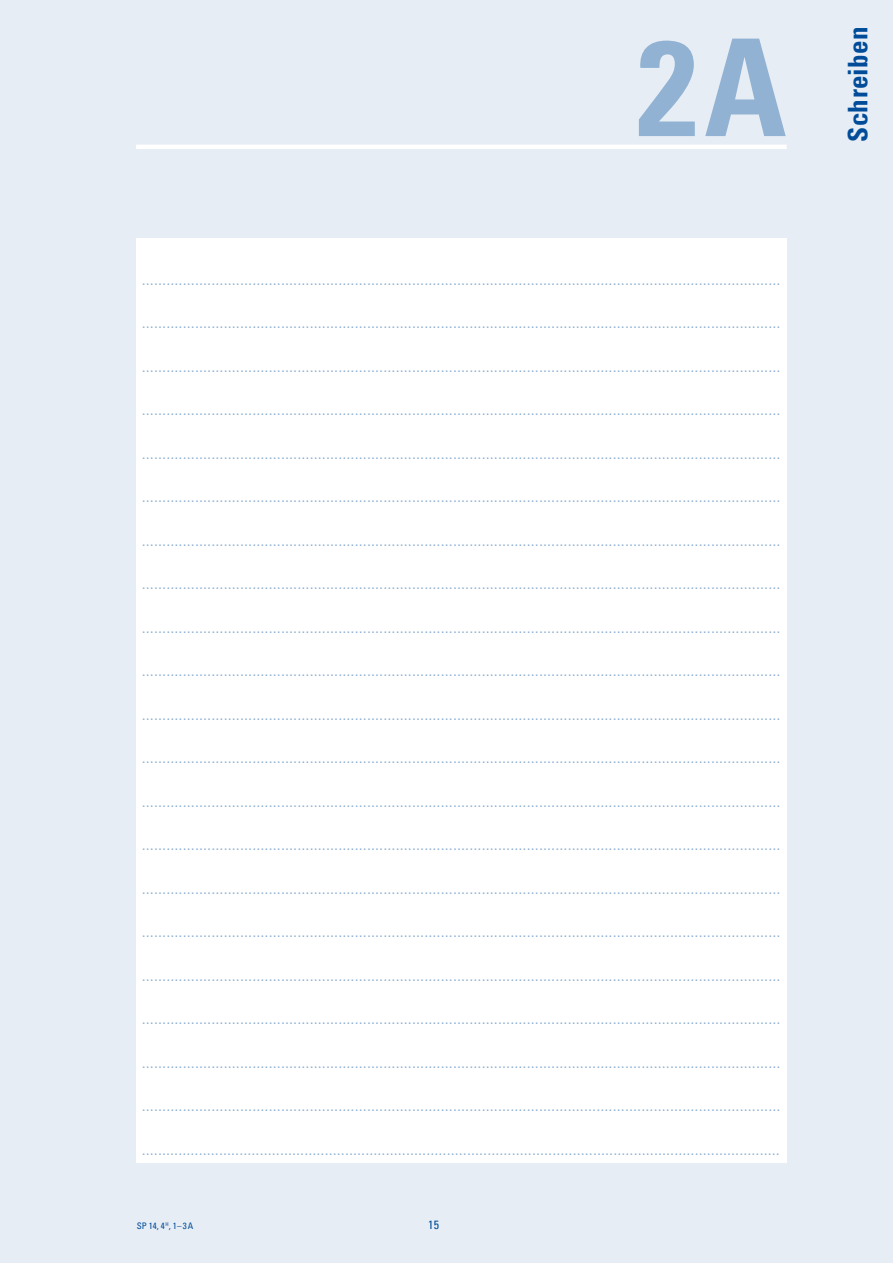
<style>
.page{position:relative;width:893px;height:1263px;background:#e6edf5}
.page>*{position:absolute;margin:0;border:0;box-sizing:border-box;transform-origin:0 0}
.t1{font:700 condensed 135px "Univers LT Std";color:#91b2d3}
.t2{font:700 condensed 27px "Univers LT Std";letter-spacing:.01em;color:#004c99}
.t3{font:condensed 15px "Univers LT Std";color:#91b2d3}
.t4{font:condensed 12px "Univers LT Std";color:#004c99}
.t5{font:condensed 9px "Univers LT Std";color:#004c99}
</style>
<div class="page">
<hr style="left:136px;top:145px;width:651px;height:4px;background:#fff">
<div style="left:136px;top:238px;width:651px;height:925px;background:#fff"></div>
<h1 class="t1" style="left:637px;top:5px;width:151px">2A</h1>
<h2 class="t2" style="left:841px;top:142px;width:117px;rotate:-90deg">Schreiben</h2>
<p class="t3" style="left:142px;top:270px;width:640px">............................................................................................................................................................</p>
<p class="t3" style="left:142px;top:313px;width:640px">............................................................................................................................................................</p>
<p class="t3" style="left:142px;top:357px;width:640px">............................................................................................................................................................</p>
<p class="t3" style="left:142px;top:400px;width:640px">............................................................................................................................................................</p>
<p class="t3" style="left:142px;top:444px;width:640px">............................................................................................................................................................</p>
<p class="t3" style="left:142px;top:487px;width:640px">............................................................................................................................................................</p>
<p class="t3" style="left:142px;top:531px;width:640px">............................................................................................................................................................</p>
<p class="t3" style="left:142px;top:574px;width:640px">............................................................................................................................................................</p>
<p class="t3" style="left:142px;top:618px;width:640px">............................................................................................................................................................</p>
<p class="t3" style="left:142px;top:661px;width:640px">............................................................................................................................................................</p>
<p class="t3" style="left:142px;top:705px;width:640px">............................................................................................................................................................</p>
<p class="t3" style="left:142px;top:748px;width:640px">............................................................................................................................................................</p>
<p class="t3" style="left:142px;top:792px;width:640px">............................................................................................................................................................</p>
<p class="t3" style="left:142px;top:835px;width:640px">............................................................................................................................................................</p>
<p class="t3" style="left:142px;top:879px;width:640px">............................................................................................................................................................</p>
<p class="t3" style="left:142px;top:922px;width:640px">............................................................................................................................................................</p>
<p class="t3" style="left:142px;top:966px;width:640px">............................................................................................................................................................</p>
<p class="t3" style="left:142px;top:1009px;width:640px">............................................................................................................................................................</p>
<p class="t3" style="left:142px;top:1053px;width:640px">............................................................................................................................................................</p>
<p class="t3" style="left:142px;top:1096px;width:640px">............................................................................................................................................................</p>
<p class="t3" style="left:142px;top:1140px;width:639px">.............................................................................................................................................................</p>
<p class="t5" style="left:137px;top:1220px;width:58px">SP 14, 4<sup>H</sup>, 1–3A</p>
<p class="t4" style="left:428px;top:1217px;width:12px">15</p>
</div>
